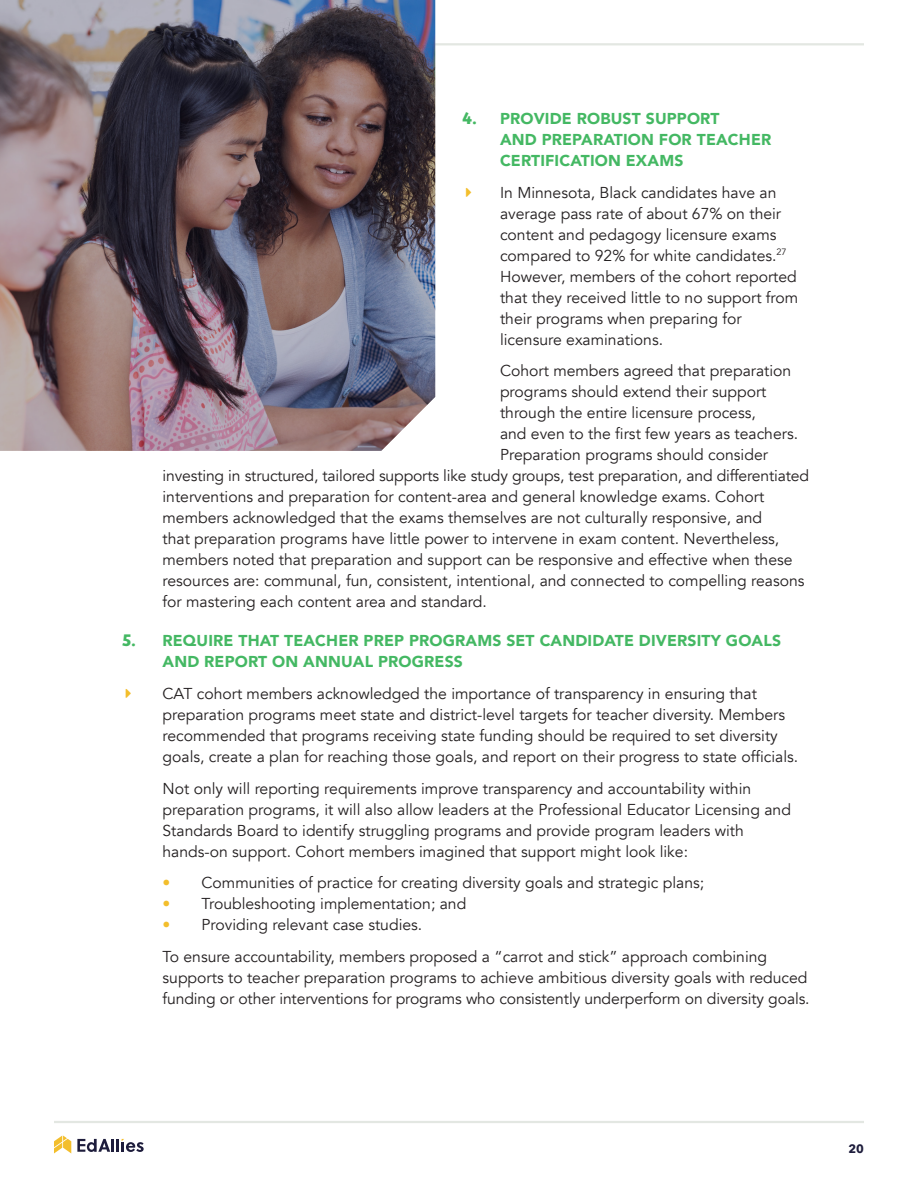
<style>
.page{position:relative;width:918px;height:1188px;background:#fff}
.page>*{position:absolute;margin:0;border:0;box-sizing:border-box;transform-origin:0 0}
.CAT_Body_Bullet_Indent{font:15.75px/21px "Avenir";color:#231f20}
.CAT_Subhead_2{font:900 15.75px/21px "Avenir";letter-spacing:.01em;color:#44b863}
.CAT_Body_Bullet_3{font:15.75px "Avenir";color:#231f20}
.t1{font:700 12px "Avenir Next";color:#1e1d3c}
.s1{font-family:"Bree";font-weight:700;font-size:18px}
.s2{color:#f3be2c}
</style>
<div class="page">
<hr style="left:54px;top:43px;width:810px;height:2px;background:#e3e7e2">
<img style="left:0;top:0;width:435px;height:451px">
<svg style="left:77px;top:1139px;width:67px;height:13px"></svg>
<svg style="left:54px;top:1136px;width:17px;height:17px"></svg>
<hr style="left:54px;top:1121px;width:810px;height:2px;background:#e3e7e2">
<p class="CAT_Subhead_2" style="left:500px;top:107px;width:273px;text-indent:-38px"><span class="s1">4.</span> PROVIDE ROBUST SUPPORT<br>AND PREPARATION FOR TEACHER<br>CERTIFICATION EXAMS</p>
<p class="CAT_Body_Bullet_Indent" style="left:500px;top:182px;width:300px">In Minnesota, Black candidates have an average pass rate of about 67% on their content and pedagogy licensure exams compared to 92% for white candidates.<sup>27<br></sup>However, members of the cohort reported that they received little to no support from their programs when preparing for licensure examinations.</p>
<p class="CAT_Body_Bullet_Indent" style="left:500px;top:361px;width:293px">Cohort members agreed that preparation</p>
<p class="CAT_Body_Bullet_Indent" style="left:500px;top:382px;width:268px">programs should extend their support</p>
<p class="CAT_Body_Bullet_Indent" style="left:500px;top:403px;width:257px">through the entire licensure process,</p>
<p class="CAT_Body_Bullet_Indent" style="left:500px;top:424px;width:300px">and even to the first few years as teachers.</p>
<p class="CAT_Body_Bullet_Indent" style="left:500px;top:445px;width:270px">Preparation programs should consider</p>
<p class="CAT_Body_Bullet_Indent" style="left:163px;top:466px;width:648px">investing in structured, tailored supports like study groups, test preparation, and differentiated</p>
<p class="CAT_Body_Bullet_Indent" style="left:163px;top:487px;width:603px">interventions and preparation for content-area and general knowledge exams. Cohort</p>
<p class="CAT_Body_Bullet_Indent" style="left:163px;top:508px;width:601px">members acknowledged that the exams themselves are not culturally responsive, and</p>
<p class="CAT_Body_Bullet_Indent" style="left:163px;top:529px;width:618px">that preparation programs have little power to intervene in exam content. Nevertheless,</p>
<p class="CAT_Body_Bullet_Indent" style="left:163px;top:550px;width:632px">members noted that preparation and support can be responsive and effective when these</p>
<p class="CAT_Body_Bullet_Indent" style="left:163px;top:571px;width:644px">resources are: communal, fun, consistent, intentional, and connected to compelling reasons</p>
<p class="CAT_Body_Bullet_Indent" style="left:163px;top:592px;width:326px">for mastering each content area and standard.</p>
<p class="CAT_Subhead_2" style="left:163px;top:630px;width:620px;text-indent:-40px"><span class="s1">5.</span> REQUIRE THAT TEACHER PREP PROGRAMS SET CANDIDATE DIVERSITY GOALS<br>AND REPORT ON ANNUAL PROGRESS</p>
<p class="CAT_Body_Bullet_Indent" style="left:163px;top:683px;width:637px">CAT cohort members acknowledged the importance of transparency in ensuring that preparation programs meet state and district-level targets for teacher diversity. Members recommended that programs receiving state funding should be required to set diversity goals, create a plan for reaching those goals, and report on their progress to state officials.</p>
<p class="CAT_Body_Bullet_Indent" style="left:163px;top:778px;width:630px">Not only will reporting requirements improve transparency and accountability within preparation programs, it will also allow leaders at the Professional Educator Licensing and Standards Board to identify struggling programs and provide program leaders with hands-on support. Cohort members imagined that support might look like:</p>
<p class="CAT_Body_Bullet_3" style="left:163px;top:873px;width:543px"><span class="s2">•</span> Communities of practice for creating diversity goals and strategic plans;</p>
<p class="CAT_Body_Bullet_3" style="left:163px;top:894px;width:305px"><span class="s2">•</span> Troubleshooting implementation; and</p>
<p class="CAT_Body_Bullet_3" style="left:163px;top:915px;width:261px"><span class="s2">•</span> Providing relevant case studies.</p>
<p class="CAT_Body_Bullet_Indent" style="left:163px;top:946px;width:649px">To ensure accountability, members proposed a “carrot and stick” approach combining supports to teacher preparation programs to achieve ambitious diversity goals with reduced funding or other interventions for programs who consistently underperform on diversity goals.</p>
<p class="t1" style="left:848px;top:1139px;width:17px">20</p>
</div>
